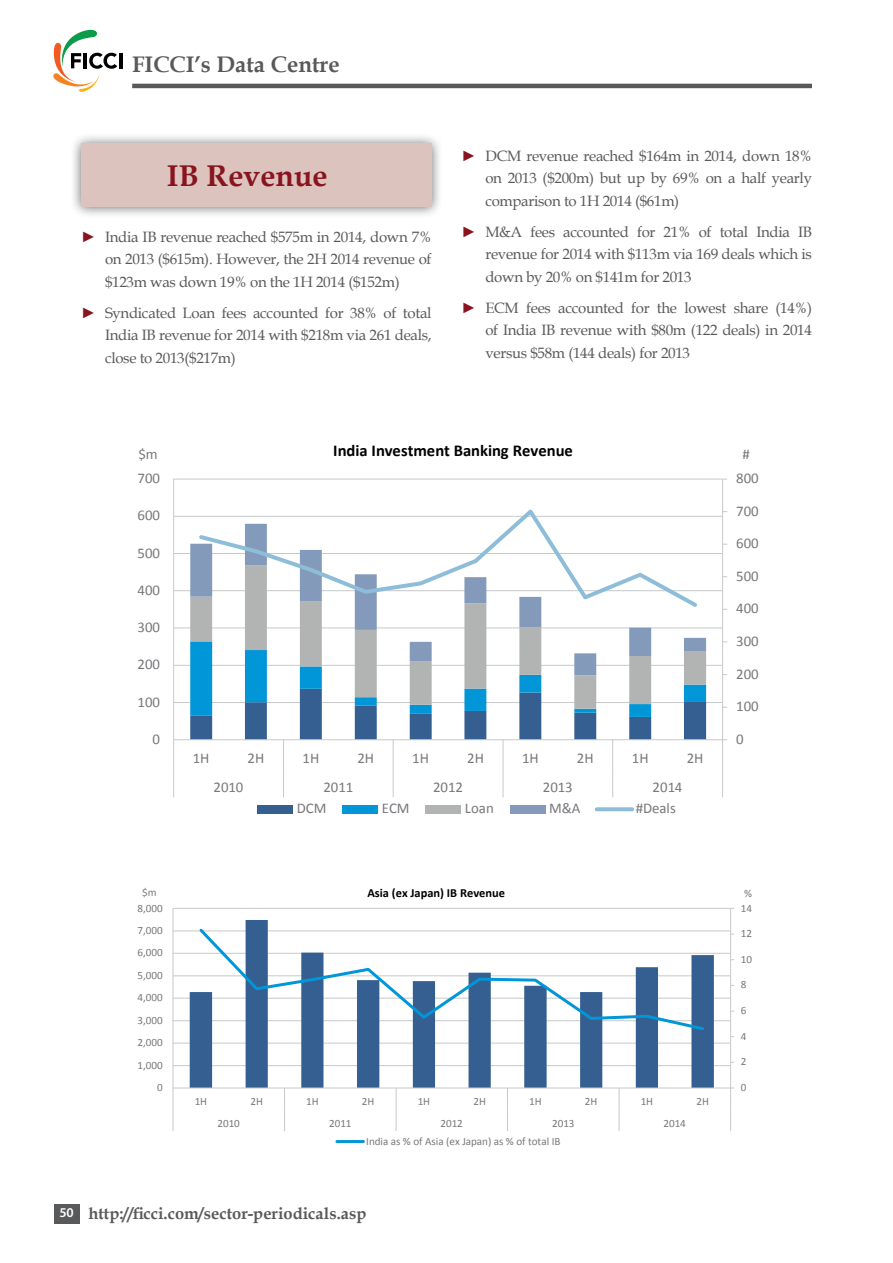
<style>
.page{position:relative;width:893px;height:1263px;background:#fff}
.page>*{position:absolute;margin:0;border:0;box-sizing:border-box;transform-origin:0 0}
.t1{font:700 30px "Book Antiqua";color:#88141f}
.t2{font:700 22.5px "Book Antiqua";color:#58595b}
.t3{font:700 16.65px "Calibri";letter-spacing:-.005em;color:#000}
.t4{font:700 16.5px "Book Antiqua";color:#58595b}
.t5{font:15px/22.5px "Book Antiqua";letter-spacing:-.02em;color:#58595b;text-align:justify}
.t6{font:14.85px "Calibri";color:#77787b}
.t7{font:700 12.45px "Calibri";color:#000}
.t8{font:11.1px "Calibri";color:#77787b}
.s1{color:#88141f}
.s2{font-family:"Myriad Pro";font-weight:600;font-size:13.5px;color:#fff}
</style>
<div class="page">
<div style="left:54px;top:1204px;width:26px;height:20px;background:#58595b"></div>
<svg style="left:53px;top:30px;width:64px;height:62px"></svg>
<hr style="left:119px;top:53px;width:3px;height:15px;background:#000">
<hr style="left:132px;top:84px;width:680px;height:4px;background:#58595b">
<div style="left:69px;top:132px;width:381px;height:93px;background:#000;opacity:.6"></div>
<div style="left:81px;top:144px;width:351px;height:63px;background:#ddc3be"></div>
<hr style="left:174px;top:702px;width:548px;height:1px;background:#c7c9cb">
<hr style="left:174px;top:665px;width:548px;height:1px;background:#c7c9cb">
<hr style="left:174px;top:628px;width:548px;height:1px;background:#c7c9cb">
<hr style="left:174px;top:590px;width:548px;height:1px;background:#c7c9cb">
<hr style="left:174px;top:553px;width:548px;height:1px;background:#c7c9cb">
<hr style="left:174px;top:516px;width:548px;height:1px;background:#c7c9cb">
<hr style="left:174px;top:479px;width:548px;height:1px;background:#c7c9cb">
<svg style="left:190px;top:543px;width:516px;height:98px"></svg>
<hr style="left:722px;top:479px;width:1px;height:261px;background:#c7c9cb">
<hr style="left:173px;top:479px;width:1px;height:261px;background:#c7c9cb">
<hr style="left:174px;top:739px;width:548px;height:1px;background:#c7c9cb">
<svg style="left:173px;top:740px;width:1px;height:57px"></svg>
<svg style="left:190px;top:641px;width:516px;height:156px"></svg>
<svg style="left:722px;top:739px;width:5px;height:58px"></svg>
<svg style="left:196px;top:509px;width:504px;height:101px"></svg>
<div style="left:258px;top:805px;width:35px;height:8px;background:#365f91"></div>
<div style="left:343px;top:805px;width:35px;height:8px;background:#0096d7"></div>
<div style="left:426px;top:805px;width:35px;height:8px;background:#b2b4b3"></div>
<div style="left:510px;top:805px;width:35px;height:8px;background:#849abb"></div>
<svg style="left:597px;top:807px;width:35px;height:4px"></svg>
<hr style="left:173px;top:1065px;width:558px;height:1px;background:#c7c9cb">
<hr style="left:173px;top:1043px;width:558px;height:1px;background:#c7c9cb">
<hr style="left:173px;top:1020px;width:558px;height:1px;background:#c7c9cb">
<hr style="left:173px;top:998px;width:558px;height:1px;background:#c7c9cb">
<hr style="left:173px;top:975px;width:558px;height:1px;background:#c7c9cb">
<hr style="left:173px;top:953px;width:558px;height:1px;background:#c7c9cb">
<hr style="left:173px;top:931px;width:558px;height:1px;background:#c7c9cb">
<hr style="left:173px;top:908px;width:558px;height:1px;background:#c7c9cb">
<svg style="left:190px;top:920px;width:524px;height:168px"></svg>
<hr style="left:730px;top:908px;width:1px;height:180px;background:#c7c9cb">
<hr style="left:173px;top:908px;width:1px;height:180px;background:#c7c9cb">
<hr style="left:173px;top:1088px;width:558px;height:1px;background:#c7c9cb">
<svg style="left:173px;top:1088px;width:1px;height:43px"></svg>
<svg style="left:284px;top:1089px;width:1px;height:42px"></svg>
<svg style="left:396px;top:1089px;width:1px;height:42px"></svg>
<svg style="left:507px;top:1089px;width:1px;height:42px"></svg>
<svg style="left:619px;top:1088px;width:1px;height:43px"></svg>
<svg style="left:730px;top:1088px;width:4px;height:43px"></svg>
<svg style="left:197px;top:926px;width:509px;height:106px"></svg>
<hr style="left:337px;top:1140px;width:26px;height:3px;background:#0096d7">
<h2 class="t2" style="left:132px;top:49px;width:209px">FICCI’s Data Centre</h2>
<h1 class="t1" style="left:167px;top:156px;width:162px">IB Revenue</h1>
<p class="t5" style="left:105px;top:225px;width:328px;text-indent:-24px"><span class="s1">►</span> India IB revenue reached $575m in 2014, down 7% on 2013 ($615m). However, the 2H 2014 revenue of $123m was down 19% on the 1H 2014 ($152m)</p>
<p class="t5" style="left:105px;top:301px;width:328px;text-indent:-24px"><span class="s1">►</span> Syndicated Loan fees accounted for 38% of total India IB revenue for 2014 with $218m via 261 deals, close to 2013($217m)</p>
<p class="t5" style="left:485px;top:144px;width:328px;text-indent:-24px"><span class="s1">►</span> DCM revenue reached $164m in 2014, down 18% on 2013 ($200m) but up by 69% on a half yearly comparison to 1H 2014 ($61m)</p>
<p class="t5" style="left:485px;top:220px;width:328px;text-indent:-24px"><span class="s1">►</span> M&amp;A fees accounted for 21% of total India IB revenue for 2014 with $113m via 169 deals which is down by 20% on $141m for 2013</p>
<p class="t5" style="left:485px;top:296px;width:328px;text-indent:-24px"><span class="s1">►</span> ECM fees accounted for the lowest share (14%) of India IB revenue with $80m (122 deals) in 2014 versus $58m (144 deals) for 2013</p>
<p class="t6" style="left:138px;top:444px;width:21px">$m</p>
<p class="t3" style="left:333px;top:440px;width:241px">India Investment Banking Revenue</p>
<p class="t6" style="left:743px;top:444px;width:9px">#</p>
<p class="t6" style="left:138px;top:469px;width:24px">700</p>
<p class="t6" style="left:138px;top:506px;width:24px">600</p>
<p class="t6" style="left:138px;top:543px;width:24px">500</p>
<p class="t6" style="left:138px;top:580px;width:24px">400</p>
<p class="t6" style="left:138px;top:618px;width:24px">300</p>
<p class="t6" style="left:138px;top:655px;width:24px">200</p>
<p class="t6" style="left:138px;top:692px;width:24px">100</p>
<p class="t6" style="left:152px;top:729px;width:9px">0</p>
<p class="t6" style="left:193px;top:749px;width:18px">1H</p>
<p class="t6" style="left:248px;top:749px;width:18px">2H</p>
<p class="t6" style="left:303px;top:749px;width:18px">1H</p>
<p class="t6" style="left:357px;top:749px;width:18px">2H</p>
<p class="t6" style="left:412px;top:749px;width:18px">1H</p>
<p class="t6" style="left:467px;top:749px;width:18px">2H</p>
<p class="t6" style="left:522px;top:749px;width:18px">1H</p>
<p class="t6" style="left:577px;top:749px;width:18px">2H</p>
<p class="t6" style="left:632px;top:749px;width:18px">1H</p>
<p class="t6" style="left:687px;top:749px;width:18px">2H</p>
<p class="t6" style="left:214px;top:777px;width:31px">2010</p>
<p class="t6" style="left:323px;top:777px;width:31px">2011</p>
<p class="t6" style="left:433px;top:777px;width:31px">2012</p>
<p class="t6" style="left:543px;top:777px;width:31px">2013</p>
<p class="t6" style="left:653px;top:777px;width:31px">2014</p>
<p class="t8" style="left:463px;top:793px;width:7px">0</p>
<p class="t6" style="left:297px;top:799px;width:31px">DCM</p>
<p class="t6" style="left:382px;top:799px;width:29px">ECM</p>
<p class="t6" style="left:465px;top:799px;width:30px">Loan</p>
<p class="t6" style="left:549px;top:799px;width:33px">M&amp;A</p>
<p class="t6" style="left:636px;top:799px;width:42px">#Deals</p>
<p class="t8" style="left:575px;top:808px;width:14px">1H</p>
<p class="t8" style="left:657px;top:808px;width:14px">1H</p>
<p class="t6" style="left:736px;top:469px;width:24px">800</p>
<p class="t6" style="left:736px;top:501px;width:24px">700</p>
<p class="t6" style="left:736px;top:534px;width:24px">600</p>
<p class="t6" style="left:736px;top:566px;width:24px">500</p>
<p class="t6" style="left:736px;top:599px;width:24px">400</p>
<p class="t6" style="left:736px;top:632px;width:24px">300</p>
<p class="t6" style="left:736px;top:664px;width:24px">200</p>
<p class="t6" style="left:736px;top:697px;width:24px">100</p>
<p class="t6" style="left:736px;top:729px;width:9px">0</p>
<p class="t8" style="left:142px;top:886px;width:16px">$m</p>
<p class="t7" style="left:367px;top:884px;width:139px">Asia (ex Japan) IB Revenue</p>
<p class="t8" style="left:744px;top:887px;width:9px">%</p>
<p class="t8" style="left:138px;top:901px;width:27px">8,000</p>
<p class="t8" style="left:138px;top:923px;width:27px">7,000</p>
<p class="t8" style="left:138px;top:946px;width:27px">6,000</p>
<p class="t8" style="left:138px;top:968px;width:27px">5,000</p>
<p class="t8" style="left:138px;top:990px;width:27px">4,000</p>
<p class="t8" style="left:138px;top:1013px;width:27px">3,000</p>
<p class="t8" style="left:138px;top:1035px;width:27px">2,000</p>
<p class="t8" style="left:138px;top:1058px;width:27px">1,000</p>
<p class="t8" style="left:157px;top:1080px;width:7px">0</p>
<p class="t8" style="left:195px;top:1095px;width:14px">1H</p>
<p class="t8" style="left:250px;top:1095px;width:14px">2H</p>
<p class="t8" style="left:306px;top:1095px;width:14px">1H</p>
<p class="t8" style="left:362px;top:1095px;width:14px">2H</p>
<p class="t8" style="left:418px;top:1095px;width:14px">1H</p>
<p class="t8" style="left:473px;top:1095px;width:14px">2H</p>
<p class="t8" style="left:529px;top:1095px;width:14px">1H</p>
<p class="t8" style="left:585px;top:1095px;width:14px">2H</p>
<p class="t8" style="left:641px;top:1095px;width:14px">1H</p>
<p class="t8" style="left:696px;top:1095px;width:14px">2H</p>
<p class="t8" style="left:218px;top:1116px;width:24px">2010</p>
<p class="t8" style="left:329px;top:1116px;width:24px">2011</p>
<p class="t8" style="left:441px;top:1116px;width:24px">2012</p>
<p class="t8" style="left:552px;top:1116px;width:24px">2013</p>
<p class="t8" style="left:664px;top:1116px;width:24px">2014</p>
<p class="t8" style="left:366px;top:1134px;width:196px">India as % of Asia (ex Japan) as % of total IB</p>
<p class="t6" style="left:390px;top:1132px;width:18px">1H</p>
<p class="t6" style="left:465px;top:1132px;width:18px">2H</p>
<p class="t4" style="left:59px;top:1202px;width:309px"><span class="s2">50</span> http://ficci.com/sector-periodicals.asp</p>
<p class="t8" style="left:741px;top:901px;width:13px">14</p>
<p class="t8" style="left:741px;top:926px;width:13px">12</p>
<p class="t8" style="left:741px;top:952px;width:13px">10</p>
<p class="t8" style="left:741px;top:978px;width:7px">8</p>
<p class="t8" style="left:741px;top:1003px;width:7px">6</p>
<p class="t8" style="left:741px;top:1029px;width:7px">4</p>
<p class="t8" style="left:741px;top:1055px;width:7px">2</p>
<p class="t8" style="left:741px;top:1080px;width:7px">0</p>
</div>
